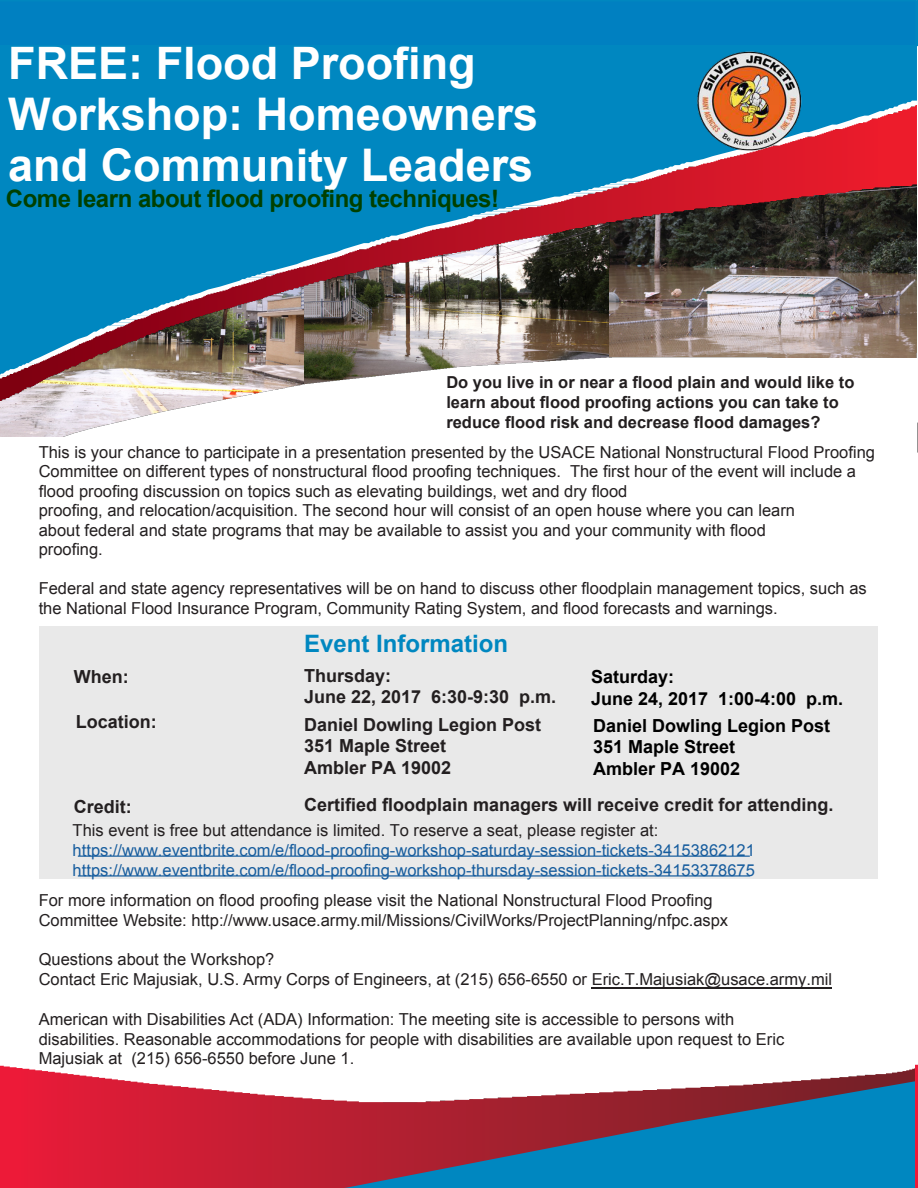
<style>
.page{position:relative;width:918px;height:1188px;background:#fff}
.page>*{position:absolute;margin:0;border:0;box-sizing:border-box;transform-origin:0 0}
.t1{font:700 45px/51px "Arial";color:#fff}
.t2{font:700 24px "Arial";letter-spacing:-.02em;color:#004000}
.t3{font:700 24px "Arial";color:#0087c0}
.t4{font:700 18px/21.6px "Arial";color:#231f20}
.t5{font:700 18px/21.6px "Arial";color:#000}
.t6{font:16.5px/19.5px "Arial";color:#231f20}
.t7{font:16.5px/19.8px "Arial";color:#175d9e}
.t8{font:700 16.5px/19.8px "Arial";color:#231f20}
.s1{color:#231f20}
</style>
<div class="page">
<img style="left:0;top:1065px;width:918px;height:123px">
<svg style="left:344px;top:1081px;width:572px;height:107px;background:#57698c"></svg>
<div style="left:0;top:46px;width:917px;height:55px;background:#0087c0"></div>
<hr style="left:0;top:423px;width:1px;height:30px;background:#231f20">
<img style="left:0;top:401px;width:217px;height:36px">
<img style="left:0;top:105px;width:917px;height:296px">
<img style="left:692px;top:47px;width:115px;height:108px">
<hr style="left:592px;top:987px;width:240px;height:1px;background:#231f20">
<div style="left:39px;top:627px;width:838px;height:252px;background:#e9e9e9"></div>
<hr style="left:78px;top:875px;width:672px;height:2px;background:#175d9e">
<hr style="left:78px;top:855px;width:672px;height:2px;background:#175d9e">
<hr style="left:917px;top:423px;width:1px;height:30px;background:#231f20">
<div style="left:0;top:0;width:918px;height:46px;background:#0080c1"></div>
<p class="t1" style="left:8px;top:39px;width:532px">FREE: Flood Proofing<br>Workshop: Homeowners and Community Leaders</p>
<p class="t2" style="left:6px;top:183px;width:495px">Come learn about flood proofing techniques!</p>
<p class="t8" style="left:446px;top:373px;width:410px">Do you live in or near a flood plain and would like to learn about flood proofing actions you can take to reduce flood risk and decrease flood damages?</p>
<p class="t6" style="left:39px;top:442px;width:838px">This is your chance to participate in a presentation presented by the USACE National Nonstructural Flood Proofing<br>Committee on different types of nonstructural flood proofing techniques. The first hour of the event will include a flood proofing discussion on topics such as elevating buildings, wet and dry flood</p>
<p class="t6" style="left:39px;top:501px;width:758px">proofing, and relocation/acquisition. The second hour will consist of an open house where you can learn</p>
<p class="t6" style="left:39px;top:520px;width:729px">about federal and state programs that may be available to assist you and your community with flood</p>
<p class="t6" style="left:39px;top:540px;width:66px">proofing.</p>
<p class="t6" style="left:39px;top:579px;width:830px">Federal and state agency representatives will be on hand to discuss other floodplain management topics, such as the National Flood Insurance Program, Community Rating System, and flood forecasts and warnings.</p>
<p class="t3" style="left:304px;top:627px;width:206px">Event Information</p>
<p class="t4" style="left:304px;top:665px;width:254px">Thursday:<br>June 22, 2017 6:30-9:30 p.m.</p>
<p class="t4" style="left:304px;top:714px;width:239px">Daniel Dowling Legion Post<br>351 Maple Street<br>Ambler PA 19002</p>
<p class="t4" style="left:304px;top:795px;width:531px">Certified floodplain managers will receive credit for attending.</p>
<p class="t4" style="left:74px;top:666px;width:56px">When:</p>
<p class="t4" style="left:76px;top:712px;width:83px">Location:</p>
<p class="t5" style="left:591px;top:667px;width:254px">Saturday:<br>June 24, 2017 1:00-4:00 p.m.</p>
<p class="t5" style="left:593px;top:715px;width:239px">Daniel Dowling Legion Post<br>351 Maple Street<br>Ambler PA 19002</p>
<p class="t4" style="left:74px;top:796px;width:59px">Credit:</p>
<p class="t7" style="left:73px;top:821px;width:684px"><span class="s1">This event is free but attendance is limited. To reserve a seat, please register at: </span>https://www.eventbrite.com/e/flood-proofing-workshop-saturday-session-tickets-34153862121 https://www.eventbrite.com/e/flood-proofing-workshop-thursday-session-tickets-34153378675</p>
<p class="t6" style="left:39px;top:891px;width:676px">For more information on flood proofing please visit the National Nonstructural Flood Proofing</p>
<p class="t6" style="left:39px;top:910px;width:691px">Committee Website: http://www.usace.army.mil/Missions/CivilWorks/ProjectPlanning/nfpc.aspx</p>
<p class="t6" style="left:39px;top:950px;width:795px">Questions about the Workshop?<br>Contact Eric Majusiak, U.S. Army Corps of Engineers, at (215) 656-6550 or Eric.T.Majusiak@usace.army.mil</p>
<p class="t6" style="left:39px;top:1009px;width:747px">American with Disabilities Act (ADA) Information: The meeting site is accessible to persons with disabilities. Reasonable accommodations for people with disabilities are available upon request to Eric<br>Majusiak at (215) 656-6550 before June 1.</p>
</div>
